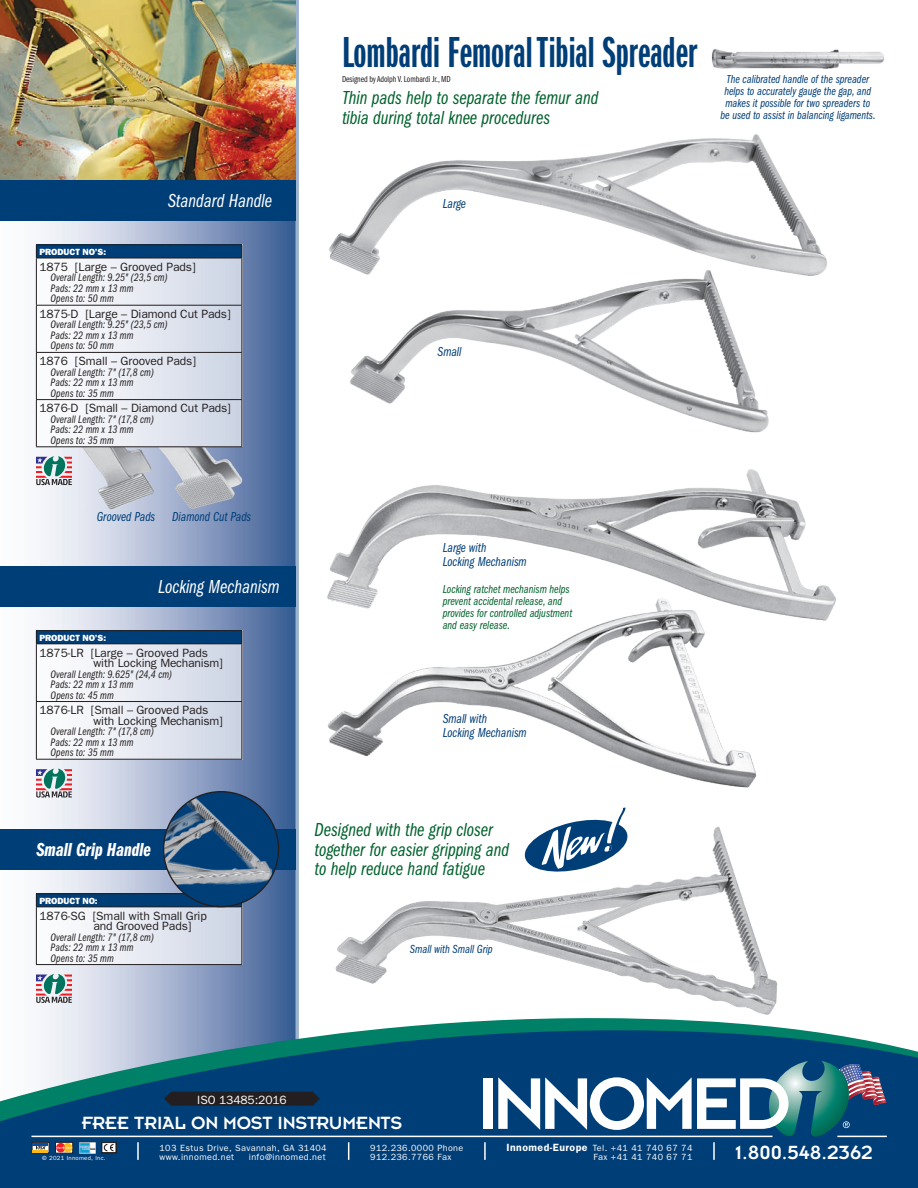
<style>
.page{position:relative;width:918px;height:1188px;background:#fff}
.page>*{position:absolute;margin:0;border:0;box-sizing:border-box;transform-origin:0 0}
.t1{font:45px "ITC Franklin Gothic Std Dm X Cp";color:#003e78}
.t2{font:21px "Insignia";color:#fff}
.t3{font:19.5px/19.5px "ITC Franklin Gothic Std Bk Cp It";color:#00622c}
.t4{font:19.5px "ITC Franklin Gothic Std Bk Cp It";color:#fff}
.t5{font:19.5px "Insignia";letter-spacing:-.01em;color:#fff}
.t6{font:19.5px "ITC Franklin Gothic Std Dm Cp It";color:#fff}
.t7{font:13.5px/13.5px "ITC Franklin Gothic Std Bk Cp It";color:#003e78}
.t8{font:12.15px "ITC Franklin Gothic Std Bk Cp It";color:#003e78}
.t9{font:12px/10.5px "Franklin Gothic";letter-spacing:-.005em;color:#231f20}
.t10{font:12px/12px "ITC Franklin Gothic Std Bk Cp It";color:#003e78;text-align:center}
.t11{font:12px/12px "ITC Franklin Gothic Std Bk Cp It";color:#00622c}
.t12{font:12px "Franklin Gothic";letter-spacing:-.005em;color:#fff}
.t13{font:11.25px/10.5px "ITC Franklin Gothic Std Bk Cp It";letter-spacing:.005em;color:#231f20}
.t14{font:9px/9px "Franklin Gothic";letter-spacing:.045em;color:#fff}
.t15{font:800 9px "Franklin Gothic";letter-spacing:-.005em;color:#fff}
.t16{font:9px "ITC Franklin Gothic Std Bk Cp";letter-spacing:-.005em;color:#231f20}
.t17{font:6px "Franklin Gothic";letter-spacing:.045em;color:#fff}
.s1{font-weight:600;font-size:10.5px}
</style>
<div class="page">
<svg style="left:0;top:220px;width:296px;height:798px"></svg>
<hr style="left:296px;top:0;width:2px;height:1044px;background:#cfd6e6">
<img style="left:74px;top:447px;width:168px;height:63px">
<img style="left:335px;top:826px;width:442px;height:189px">
<img style="left:329px;top:134px;width:498px;height:130px">
<img style="left:343px;top:264px;width:484px;height:169px">
<div style="left:36px;top:244px;width:206px;height:203px;background:linear-gradient(to right,#fffffe,#cdd4e4)"></div>
<div style="left:36px;top:245px;width:206px;height:13px;background:#003e78"></div>
<hr style="left:36px;top:258px;width:1px;height:47px;background:#231f20">
<hr style="left:242px;top:258px;width:1px;height:47px;background:#231f20">
<hr style="left:36px;top:306px;width:1px;height:46px;background:#231f20">
<hr style="left:242px;top:306px;width:1px;height:46px;background:#231f20">
<hr style="left:36px;top:353px;width:1px;height:46px;background:#231f20">
<hr style="left:242px;top:353px;width:1px;height:46px;background:#231f20">
<hr style="left:36px;top:400px;width:1px;height:46px;background:#231f20">
<hr style="left:242px;top:400px;width:1px;height:46px;background:#231f20">
<hr style="left:36px;top:244px;width:206px;height:1px;background:#231f20">
<svg style="left:36px;top:245px;width:1px;height:13px"></svg>
<svg style="left:242px;top:245px;width:1px;height:13px"></svg>
<hr style="left:36px;top:258px;width:206px;height:1px;background:#231f20">
<hr style="left:36px;top:305px;width:206px;height:1px;background:#231f20">
<hr style="left:36px;top:352px;width:206px;height:1px;background:#231f20">
<hr style="left:36px;top:399px;width:206px;height:1px;background:#231f20">
<hr style="left:36px;top:446px;width:206px;height:1px;background:#231f20">
<svg style="left:37px;top:907px;width:205px;height:57px"></svg>
<div style="left:36px;top:894px;width:206px;height:13px;background:#003e78"></div>
<hr style="left:36px;top:907px;width:1px;height:57px;background:#231f20">
<hr style="left:242px;top:907px;width:1px;height:57px;background:#231f20">
<hr style="left:36px;top:893px;width:206px;height:1px;background:#231f20">
<svg style="left:36px;top:894px;width:1px;height:12px"></svg>
<hr style="left:36px;top:906px;width:206px;height:1px;background:#231f20">
<hr style="left:36px;top:964px;width:206px;height:1px;background:#231f20">
<svg style="left:36px;top:974px;width:36px;height:29px"></svg>
<svg style="left:36px;top:456px;width:36px;height:29px"></svg>
<img style="left:0;top:0;width:296px;height:180px">
<img style="left:711px;top:49px;width:173px;height:20px">
<img style="left:328px;top:625px;width:429px;height:163px">
<img style="left:327px;top:469px;width:509px;height:156px">
<div style="left:0;top:180px;width:296px;height:40px;background:#003e78"></div>
<svg style="left:37px;top:644px;width:205px;height:115px"></svg>
<div style="left:36px;top:631px;width:206px;height:13px;background:#003e78"></div>
<hr style="left:36px;top:644px;width:1px;height:57px;background:#231f20">
<hr style="left:242px;top:644px;width:1px;height:57px;background:#231f20">
<hr style="left:36px;top:702px;width:1px;height:57px;background:#231f20">
<hr style="left:242px;top:702px;width:1px;height:57px;background:#231f20">
<hr style="left:36px;top:630px;width:206px;height:1px;background:#231f20">
<svg style="left:36px;top:631px;width:1px;height:12px"></svg>
<svg style="left:242px;top:631px;width:1px;height:12px"></svg>
<hr style="left:36px;top:643px;width:206px;height:1px;background:#231f20">
<hr style="left:36px;top:701px;width:206px;height:1px;background:#231f20">
<hr style="left:36px;top:759px;width:206px;height:1px;background:#231f20">
<svg style="left:36px;top:769px;width:36px;height:29px"></svg>
<div style="left:0;top:566px;width:296px;height:40px;background:#003e78"></div>
<div style="left:0;top:829px;width:296px;height:40px;background:#003e78"></div>
<img style="left:164px;top:792px;width:109px;height:115px">
<img style="left:164px;top:795px;width:108px;height:112px">
<svg style="left:522px;top:807px;width:108px;height:68px"></svg>
<svg style="left:0;top:1018px;width:918px;height:170px;background:#26628a"></svg>
<svg style="left:32px;top:1142px;width:17px;height:11px"></svg>
<hr style="left:33px;top:1143px;width:15px;height:3px;background:#0d4da1">
<svg style="left:55px;top:1142px;width:18px;height:11px"></svg>
<img style="left:79px;top:1142px;width:17px;height:11px">
<div style="left:101px;top:1142px;width:15px;height:11px;border:1px solid #231f20"></div>
<svg style="left:104px;top:1144px;width:10px;height:7px"></svg>
<div style="left:102px;top:1142px;width:14px;height:11px;border:1px solid #231f20"></div>
<div style="left:483px;top:1078px;width:10px;height:51px;background:#fff"></div>
<svg style="left:498px;top:1061px;width:388px;height:99px"></svg>
<svg style="left:164px;top:1092px;width:156px;height:14px;background:#202025"></svg>
<h3 class="t4" style="left:168px;top:190px;width:106px">Standard Handle</h3>
<p class="t15" style="left:39px;top:247px;width:68px">PRODUCT NO’S:</p>
<p class="t9" style="left:39px;top:261px;width:158px">1875 [Large – Grooved Pads]</p>
<p class="t13" style="left:51px;top:272px;width:118px">Overall Length: 9.25" (23,5 cm)<br>Pads: 22 mm x 13 mm<br>Opens to: 50 mm</p>
<p class="t9" style="left:39px;top:308px;width:193px">1875-D [Large – Diamond Cut Pads]</p>
<p class="t13" style="left:51px;top:320px;width:118px">Overall Length: 9.25" (23,5 cm)<br>Pads: 22 mm x 13 mm<br>Opens to: 50 mm</p>
<p class="t9" style="left:39px;top:356px;width:158px">1876 [Small – Grooved Pads]</p>
<p class="t13" style="left:51px;top:367px;width:105px">Overall Length: 7" (17,8 cm)<br>Pads: 22 mm x 13 mm<br>Opens to: 35 mm</p>
<p class="t9" style="left:39px;top:403px;width:193px">1876-D [Small – Diamond Cut Pads]</p>
<p class="t13" style="left:51px;top:414px;width:105px">Overall Length: 7" (17,8 cm)<br>Pads: 22 mm x 13 mm<br>Opens to: 35 mm</p>
<p class="t7" style="left:97px;top:510px;width:60px">Grooved Pads</p>
<p class="t7" style="left:172px;top:510px;width:81px">Diamond Cut Pads</p>
<h3 class="t4" style="left:158px;top:576px;width:123px">Locking Mechanism</h3>
<p class="t15" style="left:39px;top:632px;width:68px">PRODUCT NO’S:</p>
<p class="t9" style="left:93px;top:647px;width:131px;text-indent:-54px">1875-LR [Large – Grooved Pads with Locking Mechanism]</p>
<p class="t13" style="left:51px;top:669px;width:123px">Overall Length: 9.625" (24,4 cm)<br>Pads: 22 mm x 13 mm<br>Opens to: 45 mm</p>
<p class="t9" style="left:93px;top:705px;width:131px;text-indent:-54px">1876-LR [Small – Grooved Pads with Locking Mechanism]</p>
<p class="t13" style="left:51px;top:726px;width:105px">Overall Length: 7" (17,8 cm)<br>Pads: 22 mm x 13 mm<br>Opens to: 35 mm</p>
<h3 class="t6" style="left:36px;top:838px;width:117px">Small Grip Handle</h3>
<p class="t15" style="left:39px;top:895px;width:60px">PRODUCT NO:</p>
<p class="t9" style="left:93px;top:910px;width:115px;text-indent:-54px">1876-SG [Small with Small Grip and Grooved Pads]</p>
<p class="t13" style="left:51px;top:932px;width:105px">Overall Length: 7" (17,8 cm)<br>Pads: 22 mm x 13 mm<br>Opens to: 35 mm</p>
<h1 class="t1" style="left:342px;top:28px;width:357px">Lombardi Femoral Tibial Spreader</h1>
<p class="t16" style="left:342px;top:74px;width:110px">Designed by Adolph V. Lombardi Jr., MD</p>
<h3 class="t3" style="left:342px;top:89px;width:258px">Thin pads help to separate the femur and tibia during total knee procedures</h3>
<p class="t10" style="left:721px;top:74px;width:157px">The calibrated handle of the spreader helps to accurately gauge the gap, and makes it possible for two spreaders to be used to assist in balancing ligaments.</p>
<p class="t7" style="left:443px;top:197px;width:25px">Large</p>
<p class="t7" style="left:438px;top:345px;width:25px">Small</p>
<p class="t7" style="left:443px;top:541px;width:85px">Large with<br>Locking Mechanism</p>
<p class="t11" style="left:443px;top:584px;width:131px">Locking ratchet mechanism helps prevent accidental release, and provides for controlled adjustment and easy release.</p>
<p class="t7" style="left:443px;top:712px;width:85px">Small with<br>Locking Mechanism</p>
<h3 class="t3" style="left:315px;top:821px;width:196px">Designed with the grip closer together for easier gripping and to help reduce hand fatigue</h3>
<p class="t8" style="left:410px;top:943px;width:84px">Small with Small Grip</p>
<p class="t12" style="left:197px;top:1093px;width:91px">ISO 13485:2016</p>
<h3 class="t5" style="left:82px;top:1113px;width:322px">FREE TRIAL ON MOST INSTRUMENTS</h3>
<p class="t14" style="left:249px;top:1152px;width:78px">info@innomed.net</p>
<p class="t14" style="left:370px;top:1143px;width:95px">912.236.0000 Phone<br>912.236.7766 Fax</p>
<p class="t14" style="left:506px;top:1143px;width:188px"><span class="s1">Innomed-Europe</span> Tel. +41 41 740 67 74</p>
<p class="t14" style="left:160px;top:1143px;width:169px">103 Estus Drive, Savannah, GA 31404 www.innomed.net</p>
<p class="t17" style="left:42px;top:1154px;width:65px">© 2021 Innomed, Inc.</p>
<p class="t14" style="left:594px;top:1152px;width:100px">Fax +41 41 740 67 71</p>
<h2 class="t2" style="left:736px;top:1142px;width:139px">1.800.548.2362</h2>
</div>
